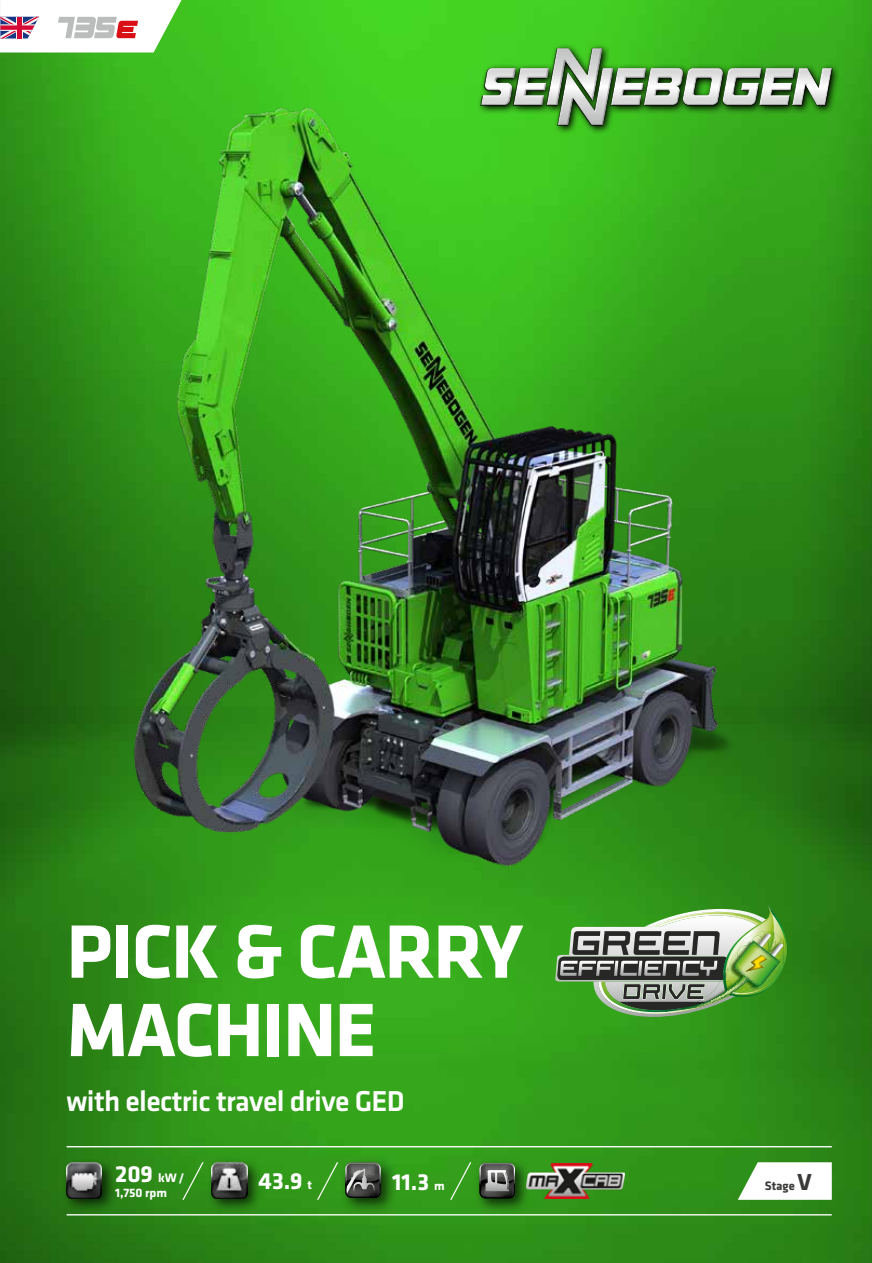
<style>
.page{position:relative;width:872px;height:1263px;background:#fff}
.page>*{position:absolute;margin:0;border:0;box-sizing:border-box;transform-origin:0 0}
.t1{font:700 78.3px/78.3px "Klavika Basic";letter-spacing:-.02em;color:#fff}
.t2{font:500 29.85px "Klavika Basic";letter-spacing:-.02em;color:#fff}
.t3{font:700 24.15px "Klavika Basic";color:#fff}
.t4{font:700 24px "Klavika Basic";color:#fff}
.t5{font:700 12.75px "Klavika Basic";color:#fff}
.t6{font:700 12.75px "Klavika Basic";color:#3a3a39}
.s1{font-size:12.75px}
.s2{font-size:12.6px}
.s3{font-size:24px}
</style>
<div class="page">
<img style="left:0;top:0;width:872px;height:1263px">
<svg style="left:738px;top:1162px;width:113px;height:38px"></svg>
<svg style="left:476px;top:43px;width:364px;height:91px"></svg>
<div style="left:481px;top:48px;width:351px;height:77px;background:#000;opacity:.5"></div>
<svg style="left:448px;top:1161px;width:25px;height:40px"></svg>
<svg style="left:181px;top:1161px;width:24px;height:40px"></svg>
<hr style="left:67px;top:1146px;width:764px;height:1px;background:#fff">
<hr style="left:67px;top:1214px;width:764px;height:1px;background:#fff">
<img style="left:30px;top:77px;width:774px;height:807px">
<div style="left:474px;top:1158px;width:56px;height:56px;background:#000;opacity:.7"></div>
<svg style="left:479px;top:1163px;width:36px;height:35px"></svg>
<img style="left:527px;top:1163px;width:97px;height:36px">
<div style="left:61px;top:1158px;width:56px;height:56px;background:#000;opacity:.7"></div>
<img style="left:67px;top:1163px;width:35px;height:35px">
<div style="left:339px;top:1157px;width:58px;height:58px;background:#000;opacity:.7"></div>
<svg style="left:315px;top:1161px;width:66px;height:40px"></svg>
<div style="left:206px;top:1158px;width:56px;height:56px;background:#000;opacity:.7"></div>
<img style="left:212px;top:1163px;width:35px;height:35px">
<img style="left:555px;top:905px;width:235px;height:109px">
<img style="left:745px;top:955px;width:22px;height:17px">
<svg style="left:0;top:0;width:181px;height:52px"></svg>
<hr style="left:18px;top:17px;width:4px;height:22px;background:#d40735">
<h1 class="t1" style="left:67px;top:909px;width:458px">PICK &amp; CARRY<br>MACHINE</h1>
<p class="t2" style="left:67px;top:1081px;width:340px">with electric travel drive GED</p>
<p class="t3" style="left:115px;top:1156px;width:71px">209 <span class="s1">kW/</span></p>
<p class="t5" style="left:115px;top:1183px;width:53px">1,750 rpm</p>
<p class="t3" style="left:258px;top:1164px;width:55px">43.9 <span class="s1">t</span></p>
<p class="t4" style="left:392px;top:1165px;width:54px">11.3 <span class="s2">m</span></p>
<p class="t6" style="left:765px;top:1176px;width:48px">Stage <span class="s3">V</span></p>
</div>
